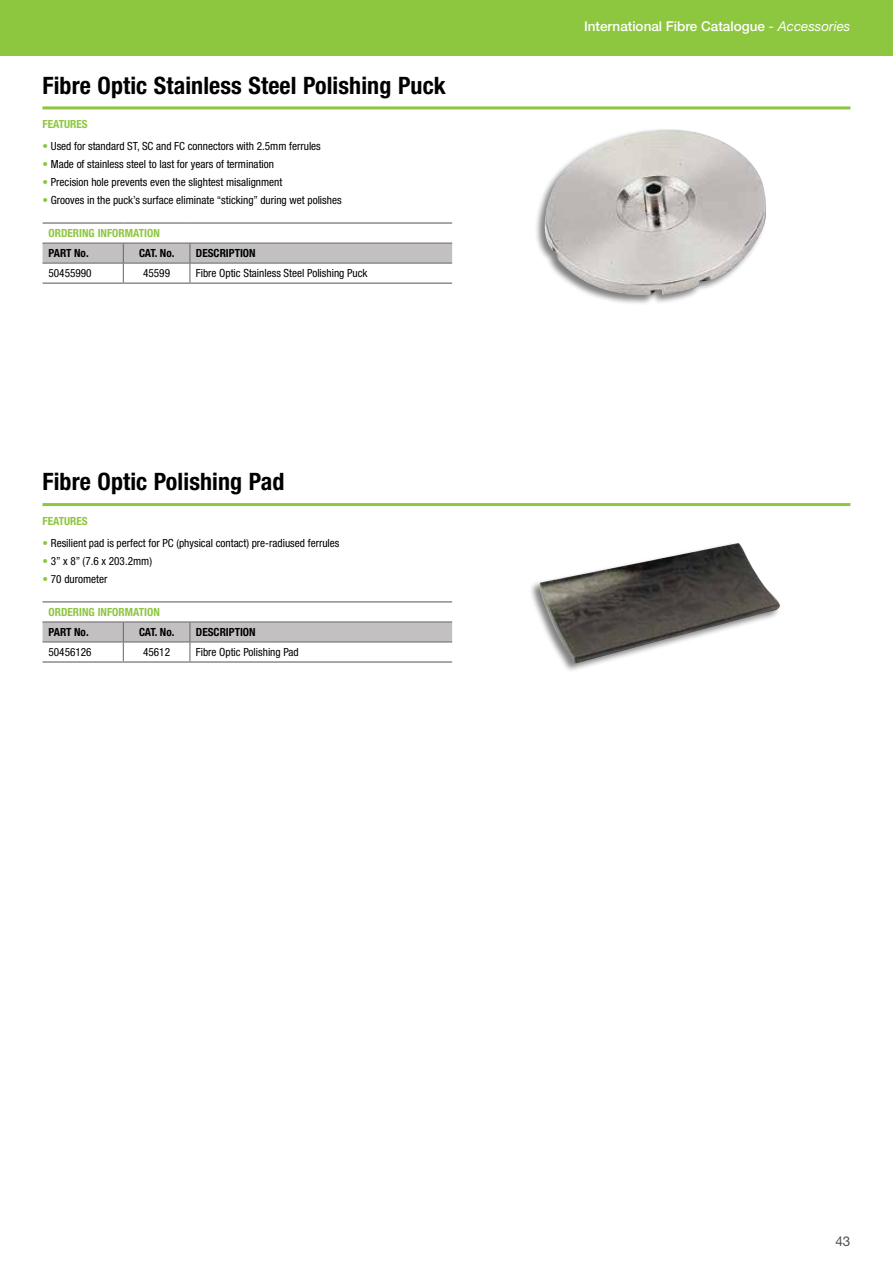
<style>
.page{position:relative;width:893px;height:1263px;background:#fff}
.page>*{position:absolute;margin:0;border:0;box-sizing:border-box;transform-origin:0 0}
.t1{font:700 condensed 24px "Helvetica Neue LT Std";letter-spacing:.005em;color:#000}
.t2{font:500 13.5px "Helvetica Neue LT Std";color:#fff}
.t3{font:13.5px "Helvetica Neue LT Std";color:#4d4d4f}
.t4{font:condensed 11.25px "Helvetica Neue LT Std";color:#000}
.t5{font:700 condensed 11.25px "Helvetica Neue LT Std";color:#8dc63f}
.t6{font:700 condensed 11.25px "Helvetica Neue LT Std";color:#000}
.s1{color:#8dc63f}
.s2{font-weight:400;font-style:italic}
</style>
<div class="page">
<div style="left:0;top:0;width:893px;height:55px;background:#8dc63f"></div>
<hr style="left:43px;top:106px;width:807px;height:3px;background:#8dc63f">
<hr style="left:43px;top:503px;width:807px;height:3px;background:#8dc63f">
<svg style="left:43px;top:243px;width:409px;height:40px"></svg>
<hr style="left:43px;top:222px;width:80px;height:2px;background:#65656a">
<hr style="left:123px;top:222px;width:67px;height:2px;background:#65656a">
<hr style="left:190px;top:222px;width:262px;height:2px;background:#65656a">
<hr style="left:43px;top:283px;width:80px;height:1px;background:#65656a">
<hr style="left:123px;top:283px;width:67px;height:1px;background:#65656a">
<hr style="left:190px;top:283px;width:262px;height:1px;background:#65656a">
<hr style="left:43px;top:621px;width:80px;height:1px;background:#65656a">
<hr style="left:123px;top:621px;width:67px;height:1px;background:#65656a">
<hr style="left:190px;top:621px;width:262px;height:1px;background:#65656a">
<svg style="left:43px;top:622px;width:409px;height:39px"></svg>
<hr style="left:43px;top:601px;width:80px;height:1px;background:#65656a">
<hr style="left:123px;top:601px;width:67px;height:1px;background:#65656a">
<hr style="left:190px;top:601px;width:262px;height:1px;background:#65656a">
<hr style="left:43px;top:661px;width:80px;height:2px;background:#65656a">
<hr style="left:123px;top:661px;width:67px;height:2px;background:#65656a">
<hr style="left:190px;top:661px;width:262px;height:2px;background:#65656a">
<div style="left:534px;top:127px;width:234px;height:179px;background:#000;opacity:.5"></div>
<img style="left:538px;top:129px;width:230px;height:166px">
<div style="left:529px;top:541px;width:252px;height:133px;background:#000;opacity:.5"></div>
<img style="left:537px;top:543px;width:243px;height:121px">
<h1 class="t1" style="left:43px;top:71px;width:405px">Fibre Optic Stainless Steel Polishing Puck</h1>
<p class="t5" style="left:43px;top:118px;width:47px">FEATURES</p>
<p class="t4" style="left:43px;top:140px;width:280px"><span class="s1">•</span> Used for standard ST, SC and FC connectors with 2.5mm ferrules</p>
<p class="t4" style="left:43px;top:158px;width:233px"><span class="s1">•</span> Made of stainless steel to last for years of termination</p>
<p class="t4" style="left:43px;top:175px;width:241px"><span class="s1">•</span> Precision hole prevents even the slightest misalignment</p>
<p class="t4" style="left:43px;top:193px;width:301px"><span class="s1">•</span> Grooves in the puck’s surface eliminate “sticking” during wet polishes</p>
<p class="t5" style="left:49px;top:226px;width:113px">ORDERING INFORMATION</p>
<p class="t6" style="left:49px;top:246px;width:42px">PART No.</p>
<p class="t6" style="left:139px;top:246px;width:37px">CAT. No.</p>
<p class="t6" style="left:196px;top:246px;width:61px">DESCRIPTION</p>
<p class="t4" style="left:49px;top:267px;width:45px">50455990</p>
<p class="t4" style="left:143px;top:267px;width:28px">45599</p>
<p class="t4" style="left:196px;top:267px;width:173px">Fibre Optic Stainless Steel Polishing Puck</p>
<h1 class="t1" style="left:43px;top:467px;width:243px">Fibre Optic Polishing Pad</h1>
<p class="t5" style="left:43px;top:514px;width:47px">FEATURES</p>
<p class="t4" style="left:43px;top:537px;width:298px"><span class="s1">•</span> Resilient pad is perfect for PC (physical contact) pre-radiused ferrules</p>
<p class="t4" style="left:43px;top:554px;width:111px"><span class="s1">•</span> 3” x 8” (7.6 x 203.2mm)</p>
<p class="t4" style="left:43px;top:572px;width:66px"><span class="s1">•</span> 70 durometer</p>
<p class="t5" style="left:49px;top:605px;width:113px">ORDERING INFORMATION</p>
<p class="t6" style="left:49px;top:625px;width:42px">PART No.</p>
<p class="t6" style="left:139px;top:625px;width:37px">CAT. No.</p>
<p class="t6" style="left:196px;top:625px;width:61px">DESCRIPTION</p>
<p class="t4" style="left:49px;top:645px;width:45px">50456126</p>
<p class="t4" style="left:143px;top:645px;width:28px">45612</p>
<p class="t4" style="left:196px;top:645px;width:104px">Fibre Optic Polishing Pad</p>
<p class="t2" style="left:584px;top:18px;width:268px">International Fibre Catalogue <span class="s2">- Accessories</span></p>
<p class="t3" style="left:835px;top:1233px;width:17px">43</p>
</div>
